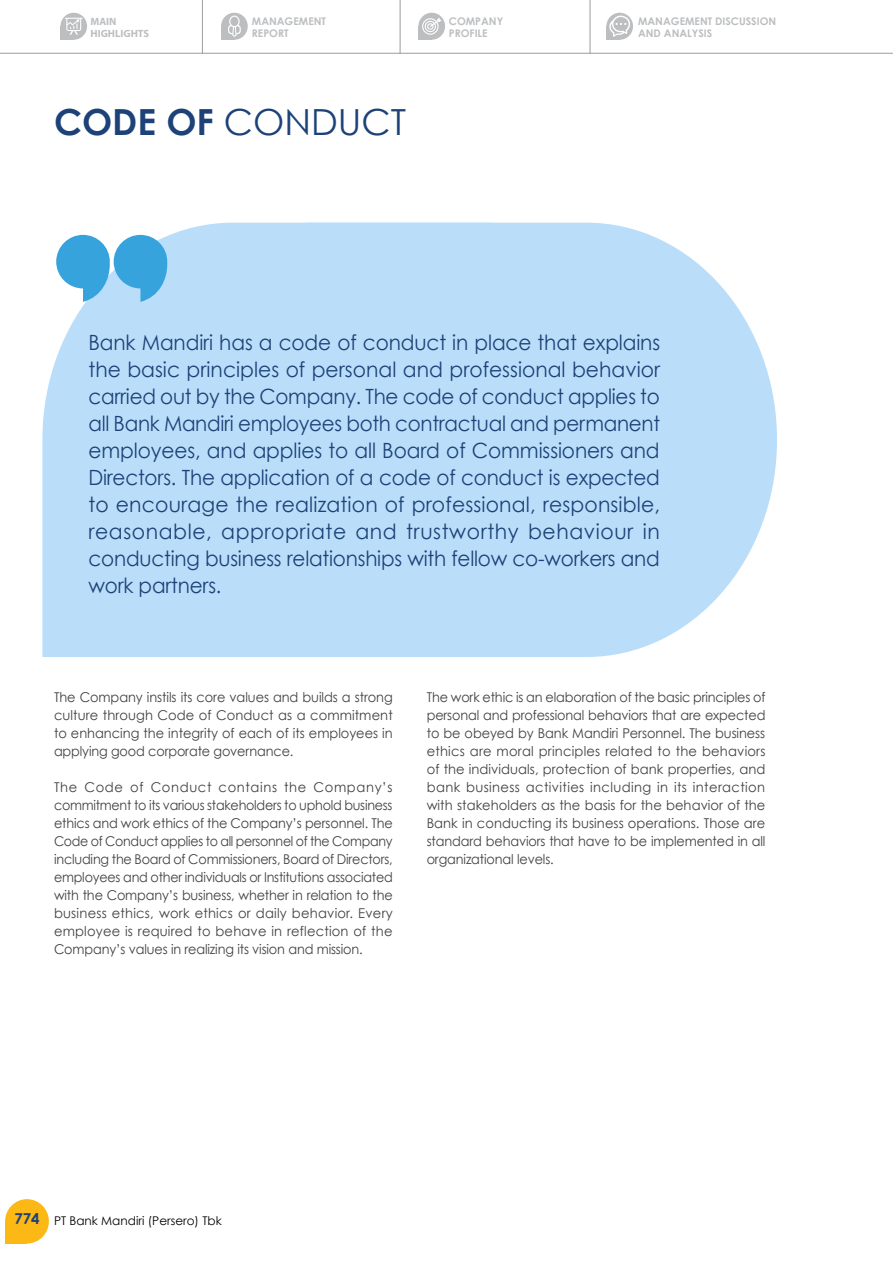
<style>
.page{position:relative;width:893px;height:1263px;background:#fff}
.page>*{position:absolute;margin:0;border:0;box-sizing:border-box;transform-origin:0 0}
.t1{font:36px "Century Gothic";color:#1c4278}
.t2{font:21px/27px "Century Gothic";letter-spacing:-.01em;color:#1c4278;text-align:justify;scale:.96 1}
.t3{font:13.5px/18px "Century Gothic";letter-spacing:-.01em;color:#414042;text-align:justify}
.t4{font:13.5px/18px "Century Gothic";letter-spacing:-.01em;color:#414042;text-align:justify;scale:.95 1}
.t5{font:13.5px/18px "Century Gothic";letter-spacing:-.01em;color:#414042;text-align:justify;scale:.96 1}
.t6{font:12px "Century Gothic";color:#000}
.t7{font:700 10.5px/12.6px "Century Gothic";color:#bcbec0}
.t8{font:700 10.5px/12.6px "Myriad Pro";color:#bcbec0}
.s1{font-weight:700}
.s2{font-weight:700;font-size:15px;color:#1c4278}
</style>
<div class="page">
<div style="left:5px;top:1199px;width:44px;height:44px;background:#fcb814;border-radius:50%"></div>
<div style="left:5px;top:1221px;width:22px;height:22px;background:#fcb814"></div>
<hr style="left:0;top:53px;width:893px;height:1px;background:#9c9c9c">
<hr style="left:202px;top:0;width:1px;height:54px;background:#9c9c9c">
<hr style="left:400px;top:0;width:1px;height:54px;background:#9c9c9c">
<hr style="left:590px;top:0;width:1px;height:54px;background:#9c9c9c">
<div style="left:221px;top:13px;width:27px;height:27px;background:#bcbec0;border-radius:50%"></div>
<div style="left:221px;top:26px;width:13px;height:14px;background:#bcbec0"></div>
<div style="left:418px;top:13px;width:27px;height:27px;background:#bcbec0;border-radius:50%"></div>
<div style="left:418px;top:26px;width:14px;height:14px;background:#bcbec0"></div>
<div style="left:606px;top:13px;width:27px;height:27px;background:#bcbec0;border-radius:50%"></div>
<div style="left:606px;top:26px;width:14px;height:14px;background:#bcbec0"></div>
<svg style="left:228px;top:16px;width:13px;height:21px"></svg>
<svg style="left:609px;top:16px;width:21px;height:21px"></svg>
<svg style="left:422px;top:18px;width:19px;height:17px"></svg>
<svg style="left:60px;top:13px;width:27px;height:27px"></svg>
<div style="left:60px;top:26px;width:14px;height:14px;background:#bcbec0"></div>
<svg style="left:65px;top:18px;width:18px;height:17px"></svg>
<svg style="left:490px;top:223px;width:287px;height:434px;background:#c3e2fa"></svg>
<div style="left:42px;top:223px;width:448px;height:434px;background:#badefa"></div>
<svg style="left:56px;top:235px;width:111px;height:67px"></svg>
<p class="t8" style="left:91px;top:14px;width:60px">MAIN<br>HIGHLIGHTS</p>
<p class="t7" style="left:252px;top:14px;width:76px">MANAGEMENT<br>REPORT</p>
<p class="t7" style="left:449px;top:14px;width:56px">COMPANY<br>PROFILE</p>
<h1 class="t1" style="left:54px;top:100px;width:354px"><span class="s1">CODE OF</span> CONDUCT</h1>
<p class="t7" style="left:638px;top:14px;width:140px">MANAGEMENT DISCUSSION<br>AND ANALYSIS</p>
<p class="t2" style="left:88px;top:328px;width:597px">Bank Mandiri has a code of conduct in place that explains the basic principles of personal and professional behavior carried out by the Company. The code of conduct applies to all Bank Mandiri employees both contractual and permanent employees, and applies to all Board of Commissioners and Directors. The application of a code of conduct is expected to encourage the realization of professional, responsible, reasonable, appropriate and trustworthy behaviour in conducting business relationships with fellow co-workers and work partners.</p>
<p class="t5" style="left:54px;top:688px;width:354px">The Company instils its core values and builds a strong culture through Code of Conduct as a commitment to enhancing the integrity of each of its employees in applying good corporate governance.</p>
<p class="t3" style="left:54px;top:778px;width:340px">The Code of Conduct contains the Company’s commitment to its various stakeholders to uphold business ethics and work ethics of the Company’s personnel. The Code of Conduct applies to all personnel of the Company including the Board of Commissioners, Board of Directors, employees and other individuals or Institutions associated with the Company’s business, whether in relation to the business ethics, work ethics or daily behavior. Every employee is required to behave in reflection of the Company’s values in realizing its vision and mission.</p>
<p class="t4" style="left:427px;top:688px;width:358px">The work ethic is an elaboration of the basic principles of personal and professional behaviors that are expected to be obeyed by Bank Mandiri Personnel. The business ethics are moral principles related to the behaviors of the individuals, protection of bank properties, and bank business activities including in its interaction with stakeholders as the basis for the behavior of the Bank in conducting its business operations. Those are standard behaviors that have to be implemented in all organizational levels.</p>
<p class="t6" style="left:14px;top:1214px;width:209px"><span class="s2">774</span> PT Bank Mandiri (Persero) Tbk</p>
</div>
